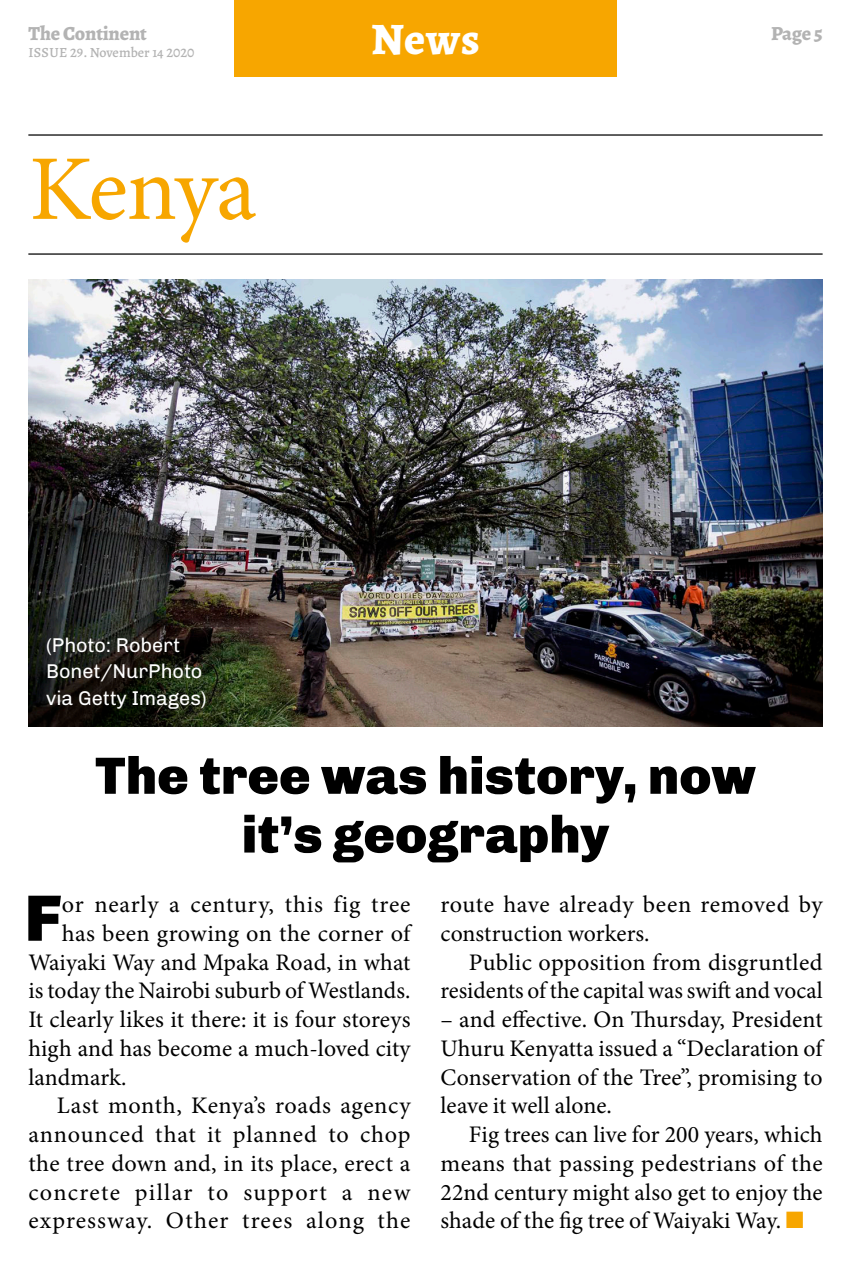
<style>
.page{position:relative;width:851px;height:1276px;background:#fff}
.page>*{position:absolute;margin:0;border:0;box-sizing:border-box;transform-origin:0 0}
.t1{font:92.5px "Minion Pro";letter-spacing:-.02em;color:#f7a600}
.t2{font:900 65.75px "Chivo";color:#000}
.t3{font:900 52.5px "Chivo";color:#000}
.t4{font:800 45px "Alegreya";color:#fff}
.t5{font:23.75px/28.8px "Minion Pro";letter-spacing:.005em;color:#000;text-align:justify}
.t6{font:23.75px "Minion Pro";letter-spacing:.035em;color:#000}
.t7{font:20px/26.2px "Chivo";color:#fff}
.t8{font:800 20px "Alegreya";letter-spacing:-.01em;color:#b3b3b3}
.t9{font:500 14px "Alegreya";color:#b3b3b3}
.s1{color:#f7a600}
</style>
<div class="page">
<hr style="left:28px;top:253px;width:794px;height:2px;background:#000">
<hr style="left:28px;top:134px;width:794px;height:2px;background:#000">
<div style="left:234px;top:0;width:383px;height:76px;background:#f7a600"></div>
<img style="left:28px;top:279px;width:794px;height:447px">
<p class="t8" style="left:28px;top:19px;width:120px">The Continent</p>
<p class="t9" style="left:28px;top:44px;width:167px">ISSUE 29. November 14 2020</p>
<p class="t1" style="left:29px;top:127px;width:229px">Kenya</p>
<p class="t4" style="left:371px;top:6px;width:110px">News</p>
<p class="t8" style="left:771px;top:19px;width:53px">Page 5</p>
<p class="t7" style="left:46px;top:632px;width:162px">(Photo: Robert<br>Bonet/NurPhoto via Getty Images)</p>
<p class="t3" style="left:95px;top:744px;width:662px">The tree was history, now</p>
<p class="t3" style="left:242px;top:803px;width:369px">it’s geography</p>
<p class="t2" style="left:25px;top:879px;width:38px">F</p>
<p class="t6" style="left:62px;top:888px;width:350px">or nearly a century, this fig tree</p>
<p class="t5" style="left:62px;top:919px;width:350px">has been growing on the corner of</p>
<p class="t5" style="left:28px;top:947px;width:383px">Waiyaki Way and Mpaka Road, in what</p>
<p class="t5" style="left:28px;top:976px;width:383px">is today the Nairobi suburb of Westlands.</p>
<p class="t5" style="left:28px;top:1005px;width:383px">It clearly likes it there: it is four storeys</p>
<p class="t5" style="left:28px;top:1034px;width:383px">high and has become a much-loved city</p>
<p class="t5" style="left:28px;top:1062px;width:100px">landmark.</p>
<p class="t5" style="left:28px;top:1091px;width:383px;text-indent:28px">Last month, Kenya’s roads agency announced that it planned to chop the tree down and, in its place, erect a concrete pillar to support a new expressway. Other trees along the</p>
<p class="t5" style="left:440px;top:890px;width:383px">route have already been removed by construction workers.</p>
<p class="t5" style="left:440px;top:947px;width:383px;text-align:right">Public opposition from disgruntled residents of the capital was swift and vocal</p>
<p class="t5" style="left:440px;top:1005px;width:383px">– and effective. On Thursday, President Uhuru Kenyatta issued a “Declaration of Conservation of the Tree”, promising to leave it well alone.</p>
<p class="t5" style="left:440px;top:1120px;width:383px;text-indent:28px">Fig trees can live for 200 years, which means that passing pedestrians of the 22nd century might also get to enjoy the shade of the fig tree of Waiyaki Way. <span class="s1">■</span></p>
</div>
